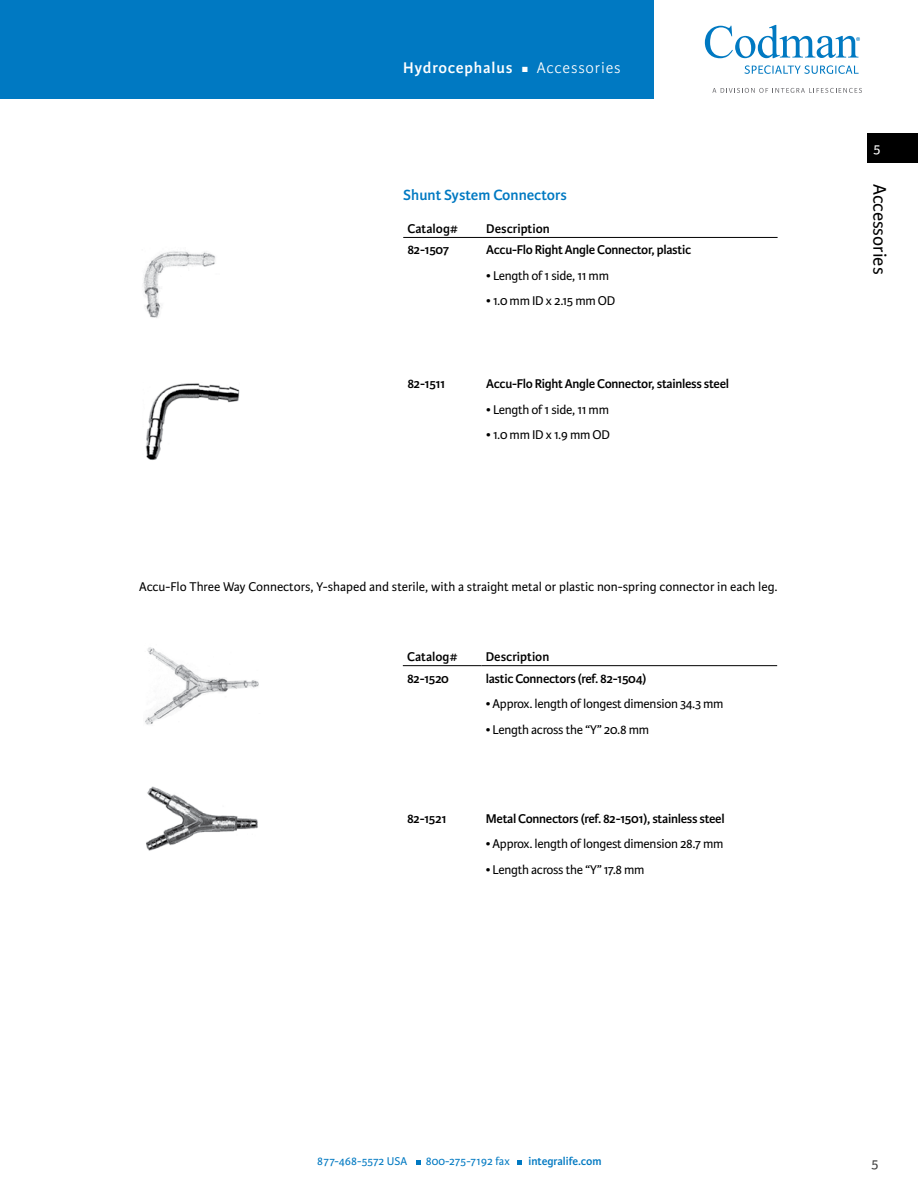
<style>
.page{position:relative;width:918px;height:1188px;background:#fff}
.page>*{position:absolute;margin:0;border:0;box-sizing:border-box;transform-origin:0 0}
.t1{font:19.5px "Karmina Sans";color:#000}
.t2{font:600 16.5px "Karmina Sans";letter-spacing:.05em;color:#fff}
.t3{font:600 15.75px "Karmina Sans";color:#0079c2}
.t4{font:15px "Karmina Sans";color:#000}
.t5{font:15px "Karmina Sans";color:#fff}
.t6{font:13.5px "Karmina Sans";letter-spacing:-.02em;color:#000}
.t7{font:600 13.5px "Karmina Sans";letter-spacing:-.02em;color:#000}
.t8{font:13.5px "Karmina Sans";color:#000}
.t9{font:600 13.5px "Karmina Sans";color:#000}
.t10{font:12px "Karmina Sans";color:#0079c2}
.t11{font:600 12px "Karmina Sans";color:#0079c2}
.s1{font-weight:300}
</style>
<div class="page">
<svg style="left:416px;top:1160px;width:4px;height:4px"></svg>
<svg style="left:517px;top:1160px;width:5px;height:4px"></svg>
<div style="left:867px;top:133px;width:51px;height:29px;background:#000"></div>
<div style="left:0;top:0;width:654px;height:99px;background:#0079c2"></div>
<svg style="left:744px;top:65px;width:115px;height:9px"></svg>
<svg style="left:705px;top:25px;width:155px;height:33px"></svg>
<svg style="left:712px;top:88px;width:150px;height:5px"></svg>
<hr style="left:403px;top:237px;width:79px;height:1px;background:#000">
<hr style="left:482px;top:237px;width:296px;height:1px;background:#000">
<hr style="left:403px;top:665px;width:79px;height:1px;background:#000">
<hr style="left:482px;top:665px;width:295px;height:1px;background:#000">
<img style="left:143px;top:251px;width:73px;height:67px">
<img style="left:145px;top:383px;width:95px;height:77px">
<img style="left:146px;top:786px;width:112px;height:65px">
<img style="left:145px;top:647px;width:114px;height:78px">
<p class="t2" style="left:403px;top:59px;width:219px">Hydrocephalus ■ <span class="s1">Accessories</span></p>
<p class="t3" style="left:403px;top:186px;width:165px">Shunt System Connectors</p>
<p class="t9" style="left:408px;top:221px;width:52px">Catalog#</p>
<p class="t9" style="left:486px;top:221px;width:65px">Description</p>
<p class="t7" style="left:408px;top:242px;width:43px">82-1507</p>
<p class="t7" style="left:486px;top:242px;width:206px">Accu-Flo Right Angle Connector, plastic</p>
<p class="t6" style="left:486px;top:268px;width:124px">• Length of 1 side, 11 mm</p>
<p class="t6" style="left:486px;top:293px;width:130px">• 1.0 mm ID x 2.15 mm OD</p>
<p class="t7" style="left:408px;top:376px;width:40px">82-1511</p>
<p class="t7" style="left:486px;top:376px;width:244px">Accu-Flo Right Angle Connector, stainless steel</p>
<p class="t6" style="left:486px;top:402px;width:124px">• Length of 1 side, 11 mm</p>
<p class="t6" style="left:486px;top:428px;width:125px">• 1.0 mm ID x 1.9 mm OD</p>
<p class="t8" style="left:139px;top:579px;width:640px">Accu-Flo Three Way Connectors, Y-shaped and sterile, with a straight metal or plastic non-spring connector in each leg.</p>
<p class="t9" style="left:407px;top:649px;width:52px">Catalog#</p>
<p class="t9" style="left:486px;top:649px;width:65px">Description</p>
<p class="t7" style="left:407px;top:671px;width:43px">82-1520</p>
<p class="t7" style="left:486px;top:671px;width:162px">lastic Connectors (ref. 82-1504)</p>
<p class="t6" style="left:486px;top:696px;width:239px">• Approx. length of longest dimension 34.3 mm</p>
<p class="t6" style="left:486px;top:722px;width:165px">• Length across the “Y” 20.8 mm</p>
<p class="t7" style="left:407px;top:811px;width:41px">82-1521</p>
<p class="t7" style="left:486px;top:811px;width:240px">Metal Connectors (ref. 82-1501), stainless steel</p>
<p class="t6" style="left:486px;top:836px;width:239px">• Approx. length of longest dimension 28.7 mm</p>
<p class="t6" style="left:486px;top:862px;width:160px">• Length across the “Y” 17.8 mm</p>
<p class="t5" style="left:874px;top:140px;width:9px">5</p>
<h1 class="t1" style="left:891px;top:184px;width:92px;rotate:90deg">Accessories</h1>
<p class="t10" style="left:317px;top:1155px;width:91px">877-468-5572 USA</p>
<p class="t10" style="left:426px;top:1155px;width:85px">800-275-7192 fax</p>
<p class="t11" style="left:528px;top:1155px;width:75px">integralife.com</p>
<p class="t4" style="left:872px;top:1154px;width:9px">5</p>
</div>
